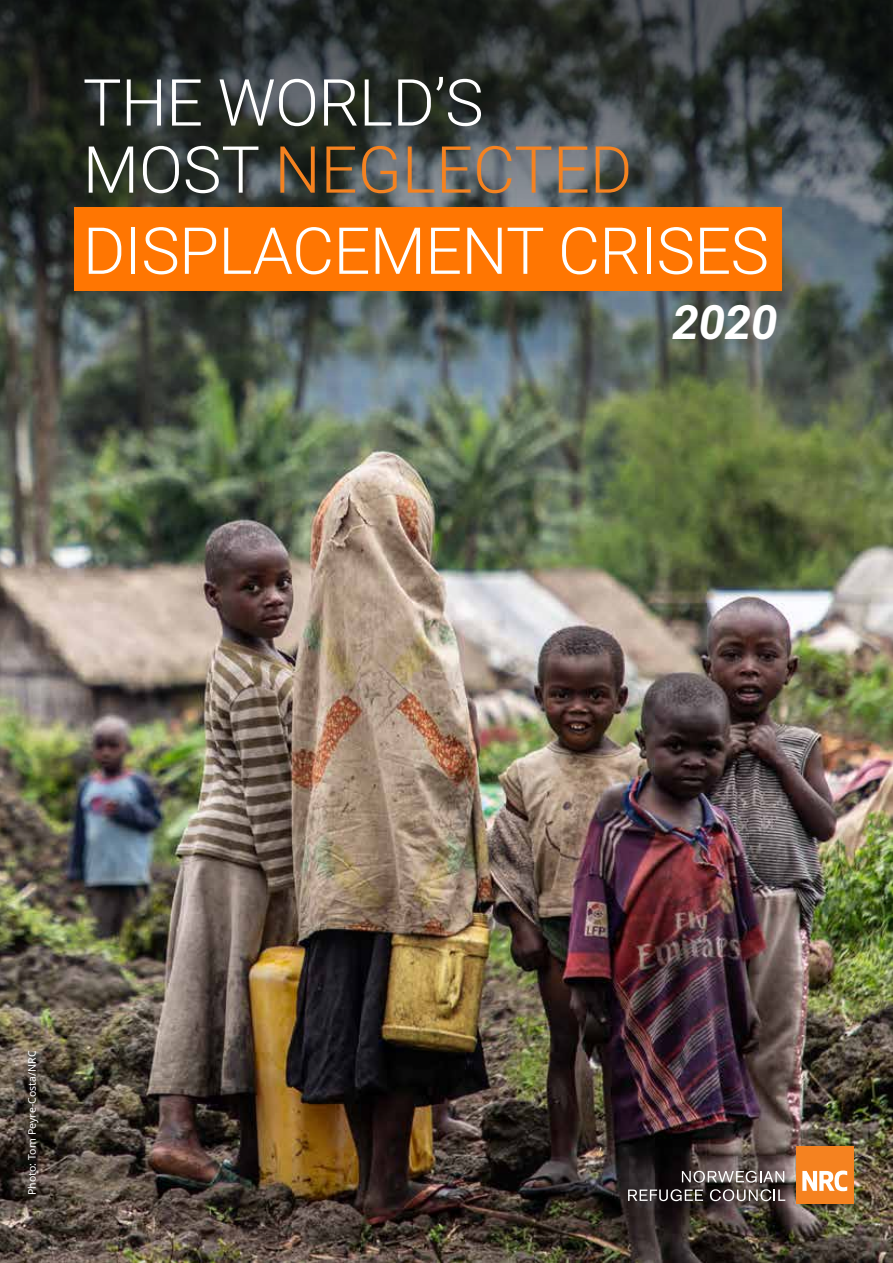
<style>
.page{position:relative;width:893px;height:1263px;background:#fff}
.page>*{position:absolute;margin:0;border:0;box-sizing:border-box;transform-origin:0 0}
.t1{font:300 64.8px/67.1px "Roboto";letter-spacing:-.01em;color:#fff}
.t2{font:italic 700 47.4px "Roboto";color:#fff}
.t3{font:10.5px "Noto Sans";letter-spacing:.01em;color:#fff}
.s1{color:#f58220}
</style>
<div class="page">
<img style="left:0;top:633px;width:893px;height:630px">
<hr style="left:626px;top:1230px;width:207px;height:1px;background:#fff">
<hr style="left:60px;top:1230px;width:208px;height:1px;background:#fff">
<hr style="left:60px;top:857px;width:774px;height:1px;background:#fff">
<img style="left:0;top:0;width:893px;height:633px">
<div style="left:75px;top:208px;width:707px;height:83px;background:#ff7602"></div>
<div style="left:796px;top:1146px;width:57px;height:57px;background:#f58220"></div>
<svg style="left:802px;top:1170px;width:45px;height:21px"></svg>
<svg style="left:682px;top:1171px;width:102px;height:12px"></svg>
<svg style="left:628px;top:1189px;width:75px;height:12px"></svg>
<svg style="left:710px;top:1189px;width:75px;height:12px"></svg>
<p class="t1" style="left:83px;top:67px;width:551px">THE WORLD’S<br>MOST <span class="s1">NEGLECTED</span></p>
<p class="t1" style="left:83px;top:215px;width:688px">DISPLACEMENT CRISES</p>
<p class="t2" style="left:673px;top:289px;width:107px">2020</p>
<p class="t3" style="left:25px;top:1195px;width:147px;rotate:-90deg">Photo: Tom Peyre-Costa/NRC</p>
</div>
